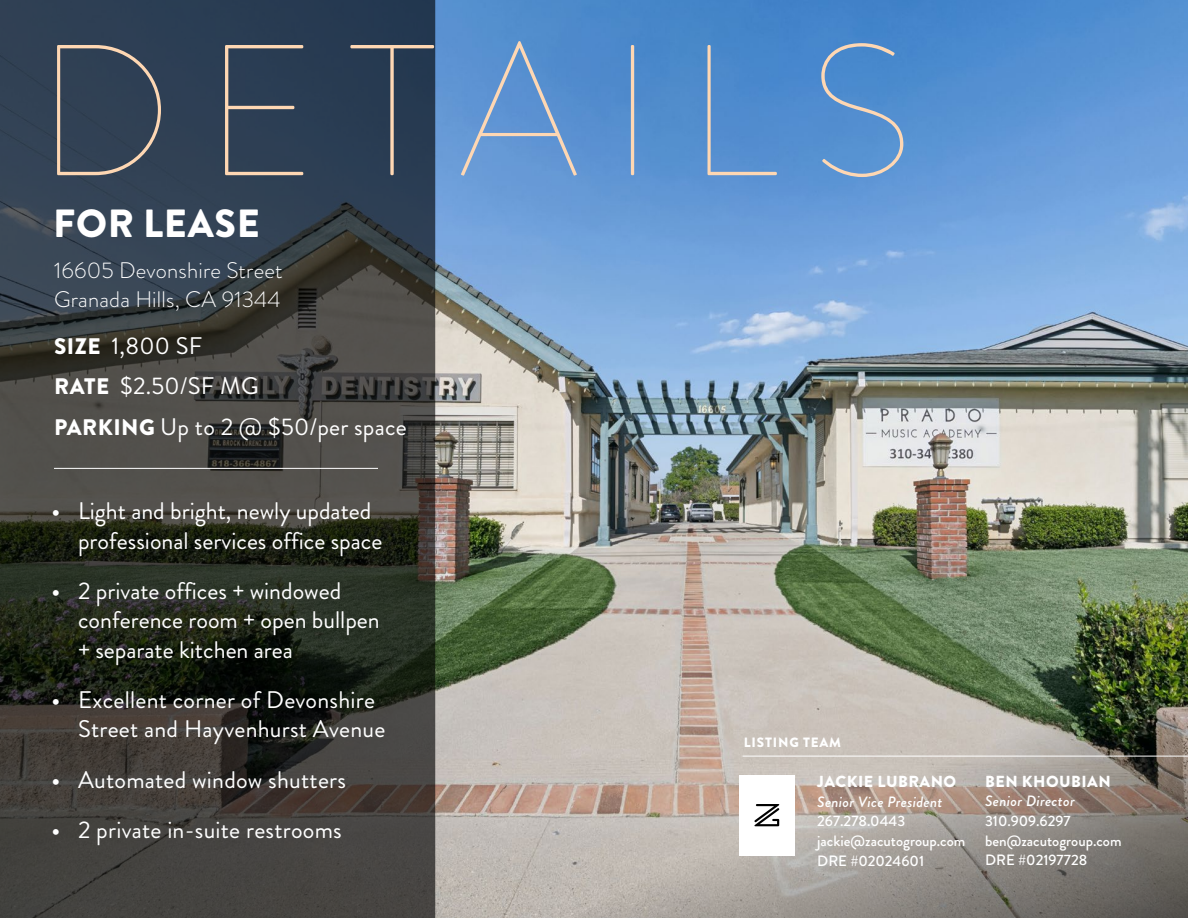
<style>
.page{position:relative;width:1188px;height:918px;background:#fff}
.page>*{position:absolute;margin:0;border:0;box-sizing:border-box;transform-origin:0 0}
.t1{font:100 186px "Brandon Grotesque";letter-spacing:.17em;color:#fed7b3}
.t2{font:900 39.3px "Brandon Grotesque";letter-spacing:.02em;color:#fff}
.t3{font:24px/29.8px "Brandon Grotesque";color:#fff}
.t4{font:300 22.5px/28.5px "Brandon Grotesque";letter-spacing:.01em;color:#fff}
.t5{font:900 16.05px "Brandon Grotesque";letter-spacing:.03em;color:#fff}
.t6{font:500 15px/19.6px "Brandon Grotesque";color:#fff}
.t7{font:italic 500 15px "Brandon Grotesque";letter-spacing:.02em;color:#fff}
.t8{font:900 13.5px "Brandon Grotesque";letter-spacing:.06em;color:#fff}
.s1{font-weight:900;font-size:22.5px}
.s2{font-size:27px}
</style>
<div class="page">
<img style="left:435px;top:0;width:753px;height:432px">
<img style="left:435px;top:432px;width:753px;height:486px">
<svg style="left:0;top:0;width:435px;height:918px;background:#363b3c"></svg>
<hr style="left:54px;top:468px;width:324px;height:1px;background:#fff">
<hr style="left:743px;top:756px;width:445px;height:1px;background:#fff">
<div style="left:739px;top:775px;width:56px;height:81px;background:#fff"></div>
<svg style="left:754px;top:804px;width:25px;height:22px"></svg>
<h1 class="t1" style="left:36px;top:-16px;width:878px">DETAILS</h1>
<h2 class="t2" style="left:53px;top:195px;width:208px">FOR LEASE</h2>
<p class="t4" style="left:54px;top:256px;width:230px">16605 Devonshire Street<br>Granada Hills, CA 91344</p>
<p class="t3" style="left:54px;top:326px;width:354px;line-height:40.5px"><span class="s1">SIZE</span> 1,800 SF<br><span class="s1">RATE</span> $2.50/SF MG<br><span class="s1">PARKING</span> Up to 2 @ $50/per space</p>
<p class="t3" style="left:78px;top:497px;width:306px;text-indent:-27px"><span class="s2">•</span> Light and bright, newly updated professional services office space</p>
<p class="t3" style="left:78px;top:576px;width:303px;text-indent:-27px"><span class="s2">•</span> 2 private offices + windowed conference room + open bullpen + separate kitchen area</p>
<p class="t3" style="left:78px;top:686px;width:309px;line-height:29.2px;text-indent:-27px"><span class="s2">•</span> Excellent corner of Devonshire<br>Street and Hayvenhurst Avenue</p>
<p class="t3" style="left:51px;top:765px;width:296px"><span class="s2">•</span> Automated window shutters</p>
<p class="t3" style="left:51px;top:815px;width:292px"><span class="s2">•</span> 2 private in-suite restrooms</p>
<p class="t8" style="left:744px;top:732px;width:99px">LISTING TEAM</p>
<p class="t5" style="left:817px;top:770px;width:140px">JACKIE LUBRANO</p>
<p class="t7" style="left:817px;top:791px;width:127px">Senior Vice President</p>
<p class="t6" style="left:817px;top:812px;width:150px">267.278.0443 jackie@zacutogroup.com<br>DRE #02024601</p>
<p class="t5" style="left:985px;top:770px;width:127px">BEN KHOUBIAN</p>
<p class="t7" style="left:985px;top:791px;width:91px">Senior Director</p>
<p class="t6" style="left:985px;top:811px;width:138px">310.909.6297 ben@zacutogroup.com<br>DRE #02197728</p>
</div>
